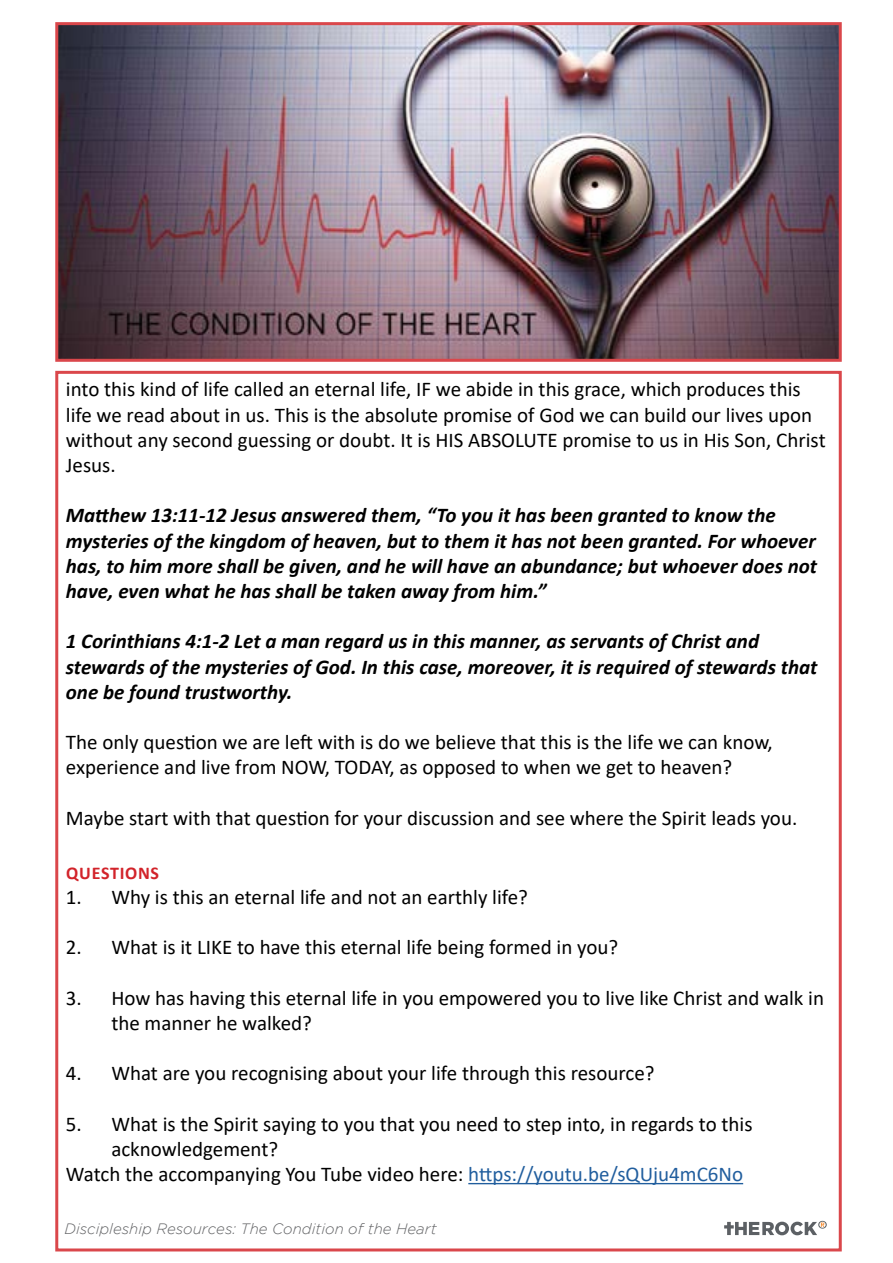
<style>
.page{position:relative;width:893px;height:1263px;background:#fff}
.page>*{position:absolute;margin:0;border:0;box-sizing:border-box;transform-origin:0 0}
.t1{font:21px/25.2px "Calibri";color:#000}
.t2{font:italic 700 21px/25.2px "Calibri";color:#000}
.t3{font:700 18px "Calibri";letter-spacing:.04em;color:#d2232a}
.t4{font:italic 300 15px "Gotham";color:#636466}
.s1{color:#215e9e}
</style>
<div class="page">
<img style="left:59px;top:26px;width:779px;height:332px">
<div style="left:55px;top:22px;width:787px;height:340px;border:3px solid #da474b"></div>
<svg style="left:724px;top:1221px;width:103px;height:14px"></svg>
<hr style="left:468px;top:1183px;width:275px;height:1px;background:#215e9e">
<p class="t1" style="left:66px;top:376px;width:761px">into this kind of life called an eternal life, IF we abide in this grace, which produces this life we read about in us. This is the absolute promise of God we can build our lives upon without any second guessing or doubt. It is HIS ABSOLUTE promise to us in His Son, Christ Jesus.</p>
<p class="t2" style="left:66px;top:502px;width:753px">Matthew 13:11-12 Jesus answered them, “To you it has been granted to know the mysteries of the kingdom of heaven, but to them it has not been granted. For whoever has, to him more shall be given, and he will have an abundance; but whoever does not have, even what he has shall be taken away from him.”</p>
<p class="t2" style="left:66px;top:628px;width:753px">1 Corinthians 4:1-2 Let a man regard us in this manner, as servants of Christ and stewards of the mysteries of God. In this case, moreover, it is required of stewards that one be found trustworthy.</p>
<p class="t1" style="left:66px;top:729px;width:708px">The only question we are left with is do we believe that this is the life we can know, experience and live from NOW, TODAY, as opposed to when we get to heaven?</p>
<p class="t1" style="left:66px;top:805px;width:733px">Maybe start with that question for your discussion and see where the Spirit leads you.</p>
<p class="t3" style="left:66px;top:860px;width:94px">QUESTIONS</p>
<p class="t1" style="left:66px;top:884px;width:464px">1. Why is this an eternal life and not an earthly life?</p>
<p class="t1" style="left:66px;top:934px;width:554px">2. What is it LIKE to have this eternal life being formed in you?</p>
<p class="t1" style="left:111px;top:985px;width:714px;text-indent:-45px">3. How has having this eternal life in you empowered you to live like Christ and walk in the manner he walked?</p>
<p class="t1" style="left:66px;top:1060px;width:590px">4. What are you recognising about your life through this resource?</p>
<p class="t1" style="left:66px;top:1111px;width:688px">5. What is the Spirit saying to you that you need to step into, in regards to this</p>
<p class="t1" style="left:111px;top:1136px;width:168px">acknowledgement?</p>
<p class="t1" style="left:66px;top:1161px;width:679px">Watch the accompanying You Tube video here: <span class="s1">https://youtu.be/sQUju4mC6No</span></p>
<p class="t4" style="left:65px;top:1220px;width:374px">Discipleship Resources: The Condition of the Heart</p>
</div>
